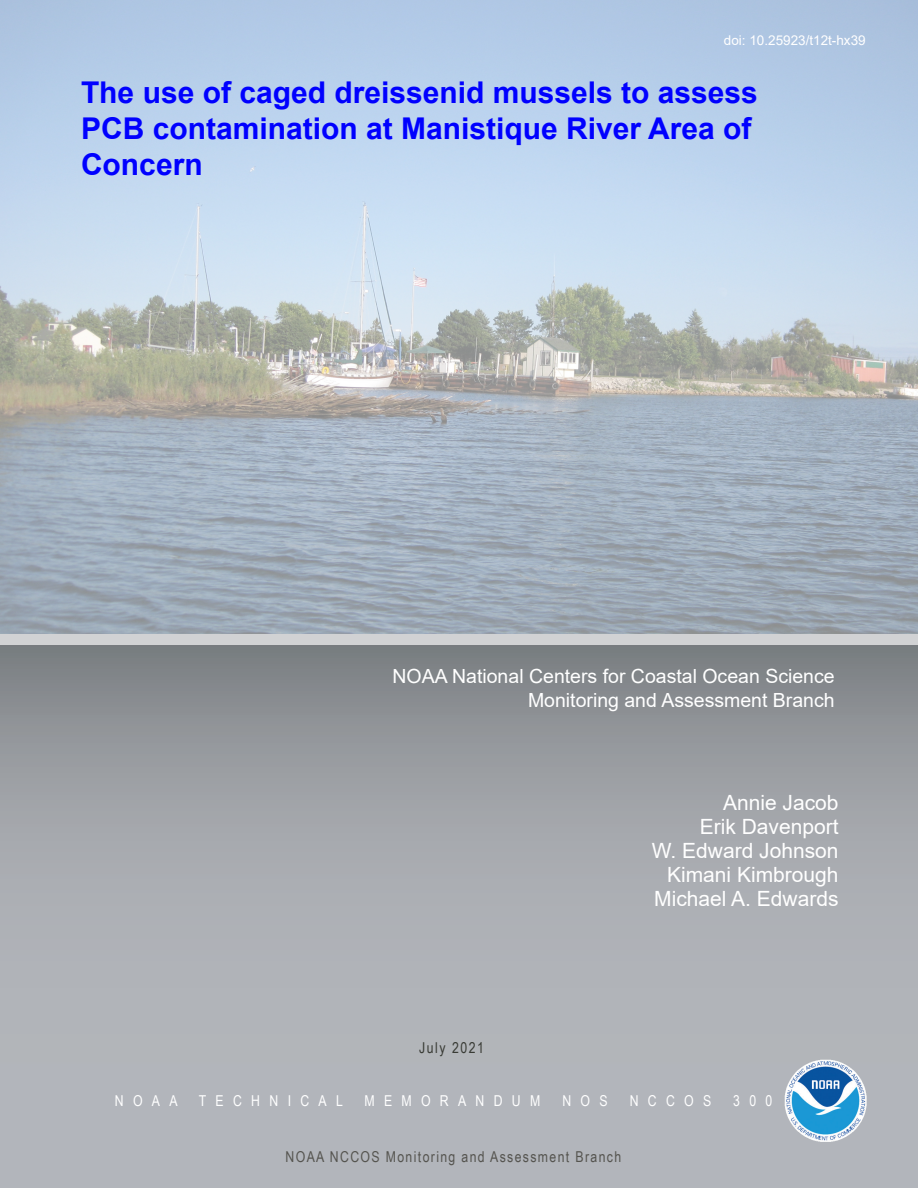
<style>
.page{position:relative;width:918px;height:1188px;background:#fff}
.page>*{position:absolute;margin:0;border:0;box-sizing:border-box;transform-origin:0 0}
.t1{font:700 30px/36px "Arial";color:#00f}
.t2{font:21px "Arial";color:#fff}
.t3{font:19.5px "Arial";color:#fff}
.t4{font:15px "Arial Narrow";letter-spacing:.09em;color:#55544f}
.t5{font:15px "Arial Narrow";letter-spacing:.62em;color:#fff}
.t6{font:15px "Arial Narrow";letter-spacing:.1em;color:#393b35}
.t7{font:13.5px "Arial";color:#fff}
</style>
<div class="page">
<img style="left:0;top:0;width:918px;height:634px">
<svg style="left:0;top:644px;width:918px;height:544px;background:#a5a8ad"></svg>
<img style="left:784px;top:1059px;width:83px;height:84px">
<div style="left:0;top:634px;width:918px;height:10px;background:#d1d2d4"></div>
<p class="t7" style="left:724px;top:31px;width:143px">doi: 10.25923/t12t-hx39</p>
<p class="t1" style="left:81px;top:75px;width:678px">The use of caged dreissenid mussels to assess<br>PCB contamination at Manistique River Area of<br>Concern</p>
<p class="t3" style="left:393px;top:663px;width:444px">NOAA National Centers for Coastal Ocean Science</p>
<p class="t3" style="left:528px;top:687px;width:308px">Monitoring and Assessment Branch</p>
<p class="t6" style="left:419px;top:1036px;width:66px">July 2021</p>
<p class="t2" style="left:723px;top:788px;width:117px">Annie Jacob</p>
<p class="t2" style="left:700px;top:812px;width:140px">Erik Davenport</p>
<p class="t2" style="left:652px;top:836px;width:188px">W. Edward Johnson</p>
<p class="t2" style="left:667px;top:860px;width:173px">Kimani Kimbrough</p>
<p class="t2" style="left:654px;top:884px;width:186px">Michael A. Edwards</p>
<p class="t5" style="left:115px;top:1090px;width:64px">NOAA</p>
<p class="t5" style="left:199px;top:1090px;width:146px">TECHNICAL</p>
<p class="t5" style="left:364px;top:1090px;width:177px">MEMORANDUM</p>
<p class="t5" style="left:562px;top:1090px;width:47px">NOS</p>
<p class="t5" style="left:630px;top:1090px;width:83px">NCCOS</p>
<p class="t5" style="left:733px;top:1090px;width:41px">300</p>
<p class="t4" style="left:286px;top:1146px;width:337px">NOAA NCCOS Monitoring and Assessment Branch</p>
</div>
